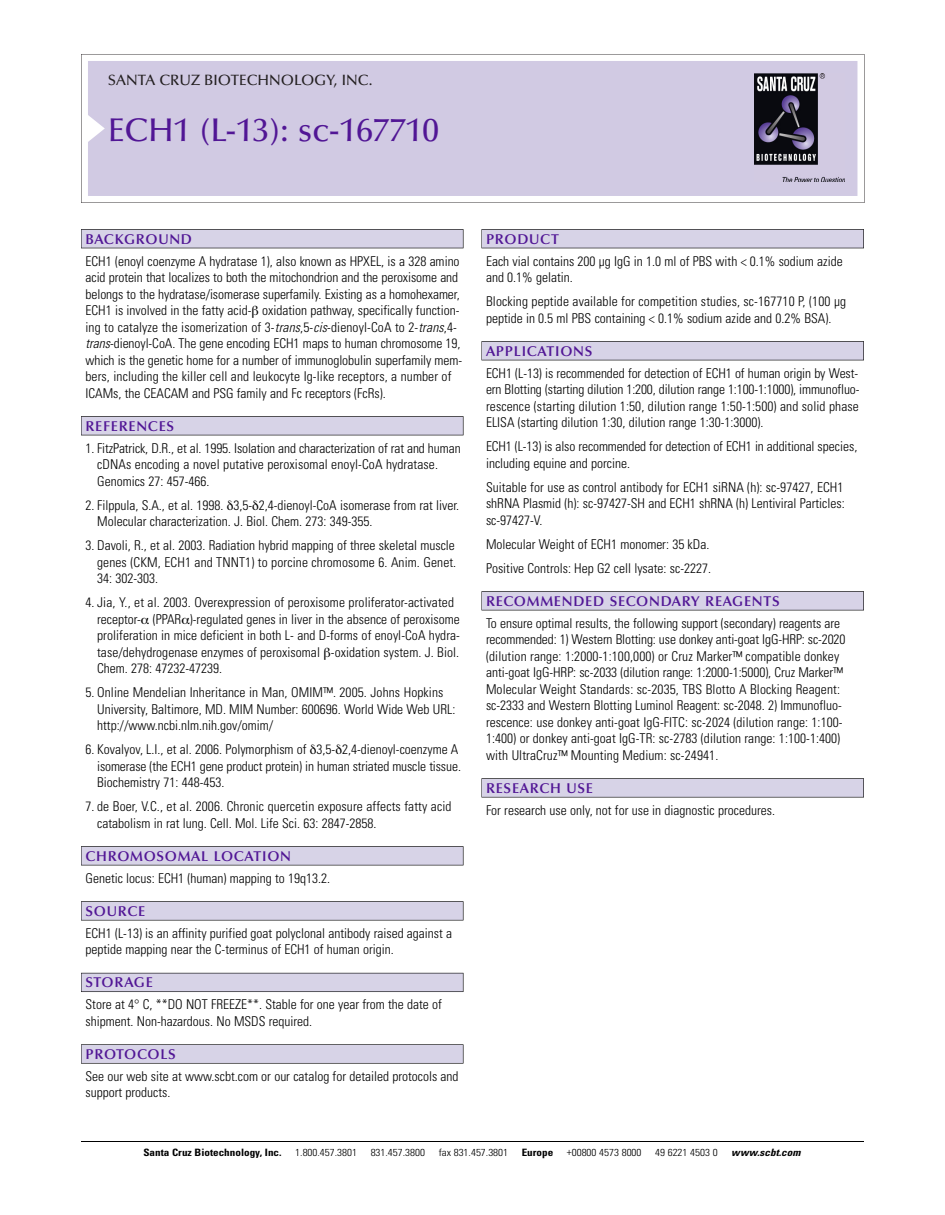
<style>
.page{position:relative;width:945px;height:1215px;background:#fff}
.page>*{position:absolute;margin:0;border:0;box-sizing:border-box;transform-origin:0 0}
.t1{font:500 33px "Optima";color:#511695}
.t2{font:500 15px "Optima";color:#231f20}
.t3{font:600 14.25px "Optima";letter-spacing:.05em;color:#511695}
.t4{font:300 condensed 13.5px/16.5px "Univers";color:#000}
.t5{font:300 condensed 10.2px "Univers";color:#000;scale:1.1 1}
.t6{font:700 condensed 10.2px "Univers";color:#000;scale:1.1 1}
.t7{font:italic 700 condensed 10.2px "Univers";letter-spacing:.005em;color:#000;scale:1.1 1}
.s1{font-style:italic}
</style>
<div class="page">
<svg style="left:81px;top:54px;width:783px;height:149px"></svg>
<div style="left:88px;top:61px;width:769px;height:135px;background:#d1cae3"></div>
<img style="left:755px;top:74px;width:90px;height:108px">
<div style="left:81px;top:229px;width:382px;height:19px;background:#525156"></div>
<div style="left:81px;top:230px;width:382px;height:18px;background:#d7d3e7"></div>
<div style="left:81px;top:416px;width:382px;height:19px;background:#525155"></div>
<div style="left:81px;top:417px;width:382px;height:18px;background:#d7d3e7"></div>
<div style="left:81px;top:846px;width:382px;height:19px;background:#545357"></div>
<div style="left:81px;top:847px;width:382px;height:18px;background:#d7d3e7"></div>
<div style="left:81px;top:901px;width:382px;height:19px;background:#575759"></div>
<div style="left:81px;top:902px;width:382px;height:18px;background:#d7d3e7"></div>
<div style="left:81px;top:973px;width:382px;height:19px;background:#5b5a62"></div>
<div style="left:81px;top:973px;width:382px;height:18px;background:#d7d3e7"></div>
<div style="left:81px;top:1044px;width:382px;height:20px;background:#666667"></div>
<div style="left:81px;top:1045px;width:382px;height:18px;background:#d7d3e7"></div>
<div style="left:482px;top:229px;width:382px;height:19px;background:#525156"></div>
<div style="left:482px;top:230px;width:381px;height:18px;background:#d7d3e7"></div>
<div style="left:482px;top:341px;width:382px;height:19px;background:#525155"></div>
<div style="left:482px;top:342px;width:381px;height:18px;background:#d7d3e7"></div>
<div style="left:482px;top:591px;width:382px;height:19px;background:#545357"></div>
<div style="left:482px;top:592px;width:381px;height:18px;background:#d7d3e7"></div>
<div style="left:482px;top:778px;width:382px;height:19px;background:#575759"></div>
<div style="left:482px;top:779px;width:381px;height:18px;background:#d7d3e7"></div>
<hr style="left:81px;top:1141px;width:783px;height:1px;background:#000">
<p class="t2" style="left:108px;top:74px;width:266px">SANTA CRUZ BIOTECHNOLOGY, INC.</p>
<h1 class="t1" style="left:108px;top:117px;width:332px">ECH1 (L-13): sc-167710</h1>
<p class="t3" style="left:86px;top:233px;width:108px">BACKGROUND</p>
<p class="t4" style="left:86px;top:254px;width:378px">ECH1 (enoyl coenzyme A hydratase 1), also known as HPXEL, is a 328 amino acid protein that localizes to both the mitochondrion and the peroxisome and belongs to the hydratase/isomerase superfamily. Existing as a homohexamer, ECH1 is involved in the fatty acid- oxidation pathway, specifically function&shy;ing to catalyze the isomerization of 3-<span class="s1">trans</span>,5-<span class="s1">cis</span>-dienoyl-CoA to 2-<span class="s1">trans</span>,4- <span class="s1">trans</span>-dienoyl-CoA. The gene encoding ECH1 maps to human chromosome 19, which is the genetic home for a number of immunoglobulin superfamily mem&shy;bers, including the killer cell and leukocyte Ig-like receptors, a number of ICAMs, the CEACAM and PSG family and Fc receptors (FcRs).</p>
<p class="t3" style="left:86px;top:420px;width:90px">REFERENCES</p>
<p class="t4" style="left:97px;top:441px;width:365px;text-indent:-12px">1. FitzPatrick, D.R., et al. 1995. Isolation and characterization of rat and human cDNAs encoding a novel putative peroxisomal enoyl-CoA hydratase.<br>Genomics 27: 457-466.</p>
<p class="t4" style="left:97px;top:498px;width:364px;text-indent:-12px">2. Filppula, S.A., et al. 1998. 3,5- 2,4-dienoyl-CoA isomerase from rat liver.<br>Molecular characterization. J. Biol. Chem. 273: 349-355.</p>
<p class="t4" style="left:97px;top:538px;width:361px;text-align:justify;text-indent:-12px">3. Davoli, R., et al. 2003. Radiation hybrid mapping of three skeletal muscle genes (CKM, ECH1 and TNNT1) to porcine chromosome 6. Anim. Genet.<br>34: 302-303.</p>
<p class="t4" style="left:97px;top:595px;width:364px;text-indent:-12px">4. Jia, Y., et al. 2003. Overexpression of peroxisome proliferator-activated receptor- (PPAR )-regulated genes in liver in the absence of peroxisome proliferation in mice deficient in both L- and D-forms of enoyl-CoA hydra&shy;tase/dehydrogenase enzymes of peroxisomal -oxidation system. J. Biol.<br>Chem. 278: 47232-47239.</p>
<p class="t4" style="left:97px;top:685px;width:360px;text-indent:-12px">5. Online Mendelian Inheritance in Man, OMIM™. 2005. Johns Hopkins<br>University, Baltimore, MD. MIM Number: 600696. World Wide Web URL: http://www.ncbi.nlm.nih.gov/omim/</p>
<p class="t4" style="left:97px;top:742px;width:366px;text-indent:-12px">6. Kovalyov, L.I., et al. 2006. Polymorphism of 3,5- 2,4-dienoyl-coenzyme A isomerase (the ECH1 gene product protein) in human striated muscle tissue.<br>Biochemistry 71: 448-453.</p>
<p class="t4" style="left:97px;top:799px;width:356px;text-indent:-12px">7. de Boer, V.C., et al. 2006. Chronic quercetin exposure affects fatty acid catabolism in rat lung. Cell. Mol. Life Sci. 63: 2847-2858.</p>
<p class="t3" style="left:86px;top:850px;width:207px">CHROMOSOMAL LOCATION</p>
<p class="t4" style="left:86px;top:871px;width:246px">Genetic locus: ECH1 (human) mapping to 19q13.2.</p>
<p class="t3" style="left:86px;top:905px;width:61px">SOURCE</p>
<p class="t4" style="left:86px;top:926px;width:368px">ECH1 (L-13) is an affinity purified goat polyclonal antibody raised against a peptide mapping near the C-terminus of ECH1 of human origin.</p>
<p class="t3" style="left:86px;top:977px;width:69px">STORAGE</p>
<p class="t4" style="left:86px;top:997px;width:358px">Store at 4° C, **DO NOT FREEZE**. Stable for one year from the date of shipment. Non-hazardous. No MSDS required.</p>
<p class="t3" style="left:86px;top:1048px;width:92px">PROTOCOLS</p>
<p class="t4" style="left:86px;top:1069px;width:375px">See our web site at www.scbt.com or our catalog for detailed protocols and support products.</p>
<p class="t3" style="left:486px;top:233px;width:74px">PRODUCT</p>
<p class="t4" style="left:486px;top:254px;width:358px">Each vial contains 200 µg IgG in 1.0 ml of PBS with &lt; 0.1% sodium azide and 0.1% gelatin.</p>
<p class="t4" style="left:486px;top:294px;width:362px">Blocking peptide available for competition studies, sc-167710 P, (100 µg peptide in 0.5 ml PBS containing &lt; 0.1% sodium azide and 0.2% BSA).</p>
<p class="t3" style="left:486px;top:345px;width:108px">APPLICATIONS</p>
<p class="t4" style="left:486px;top:366px;width:375px;text-align:justify">ECH1 (L-13) is recommended for detection of ECH1 of human origin by West&shy;ern Blotting (starting dilution 1:200, dilution range 1:100-1:1000), immunofluo&shy;rescence (starting dilution 1:50, dilution range 1:50-1:500) and solid phase ELISA (starting dilution 1:30, dilution range 1:30-1:3000).</p>
<p class="t4" style="left:486px;top:439px;width:373px">ECH1 (L-13) is also recommended for detection of ECH1 in additional species, including equine and porcine.</p>
<p class="t4" style="left:486px;top:480px;width:360px;text-align:justify">Suitable for use as control antibody for ECH1 siRNA (h): sc-97427, ECH1 shRNA Plasmid (h): sc-97427-SH and ECH1 shRNA (h) Lentiviral Particles: sc-97427-V.</p>
<p class="t4" style="left:486px;top:533px;width:227px;line-height:24px">Molecular Weight of ECH1 monomer: 35 kDa.<br>Positive Controls: Hep G2 cell lysate: sc-2227.</p>
<p class="t3" style="left:486px;top:595px;width:295px">RECOMMENDED SECONDARY REAGENTS</p>
<p class="t4" style="left:486px;top:616px;width:361px">To ensure optimal results, the following support (secondary) reagents are recommended: 1) Western Blotting: use donkey anti-goat IgG-HRP: sc-2020 (dilution range: 1:2000-1:100,000) or Cruz Marker™ compatible donkey anti-goat IgG-HRP: sc-2033 (dilution range: 1:2000-1:5000), Cruz Marker™ Molecular Weight Standards: sc-2035, TBS Blotto A Blocking Reagent: sc-2333 and Western Blotting Luminol Reagent: sc-2048. 2) Immunofluo&shy;rescence: use donkey anti-goat IgG-FITC: sc-2024 (dilution range: 1:100- 1:400) or donkey anti-goat IgG-TR: sc-2783 (dilution range: 1:100-1:400) with UltraCruz™ Mounting Medium: sc-24941.</p>
<p class="t3" style="left:486px;top:782px;width:109px">RESEARCH USE</p>
<p class="t4" style="left:486px;top:803px;width:290px">For research use only, not for use in diagnostic procedures.</p>
<p class="t6" style="left:143px;top:1148px;width:127px">Santa Cruz Biotechnology, Inc.</p>
<p class="t5" style="left:295px;top:1148px;width:58px">1.800.457.3801</p>
<p class="t5" style="left:371px;top:1148px;width:51px">831.457.3800</p>
<p class="t5" style="left:439px;top:1148px;width:65px">fax 831.457.3801</p>
<p class="t6" style="left:522px;top:1148px;width:30px">Europe</p>
<p class="t5" style="left:567px;top:1148px;width:69px">+00800 4573 8000</p>
<p class="t5" style="left:655px;top:1148px;width:58px">49 6221 4503 0</p>
<p class="t7" style="left:731px;top:1148px;width:64px">www.scbt.com</p>
</div>
